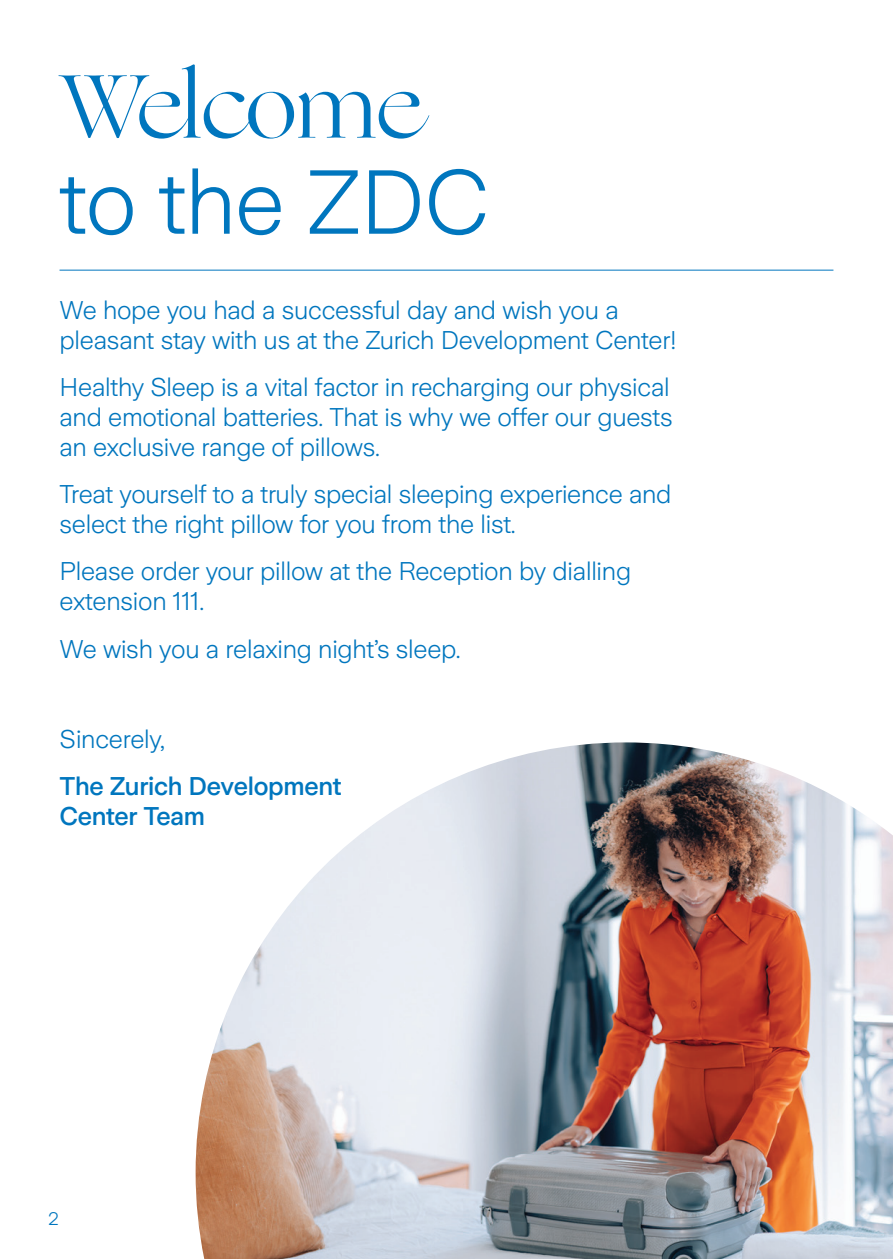
<style>
.page{position:relative;width:893px;height:1259px;background:#fff}
.page>*{position:absolute;margin:0;border:0;box-sizing:border-box;transform-origin:0 0}
.t1{font:300 90px "Zurich Sans";letter-spacing:-.01em;color:#0076be}
.t2{font:90px "Ogg";letter-spacing:-.01em;color:#0076be}
.t3{font:300 25.5px/30px "Zurich Sans";letter-spacing:-.01em;color:#0076be}
.t4{font:500 25.5px/30px "Zurich Sans";letter-spacing:-.01em;color:#0076be}
.t5{font:300 18px "Zurich Sans";color:#0076be}
</style>
<div class="page">
<hr style="left:60px;top:270px;width:773px;height:1px;background:#0076be">
<img style="left:196px;top:742px;width:697px;height:517px">
<h1 class="t2" style="left:60px;top:39px;width:364px">Welcome</h1>
<h1 class="t1" style="left:60px;top:153px;width:432px">to the ZDC</h1>
<p class="t3" style="left:60px;top:296px;width:619px">We hope you had a successful day and wish you a pleasant stay with us at the Zurich Development Center!</p>
<p class="t3" style="left:60px;top:373px;width:615px;text-align:justify">Healthy Sleep is a vital factor in recharging our physical and emotional batteries. That is why we offer our guests an exclusive range of pillows.</p>
<p class="t3" style="left:60px;top:480px;width:613px">Treat yourself to a truly special sleeping experience and select the right pillow for you from the list.</p>
<p class="t3" style="left:60px;top:557px;width:573px">Please order your pillow at the Reception by dialling extension 111.</p>
<p class="t3" style="left:60px;top:634px;width:403px">We wish you a relaxing night’s sleep.</p>
<p class="t3" style="left:60px;top:724px;width:107px">Sincerely,</p>
<p class="t4" style="left:60px;top:771px;width:284px">The Zurich Development<br>Center Team</p>
<p class="t5" style="left:49px;top:1209px;width:12px">2</p>
</div>
